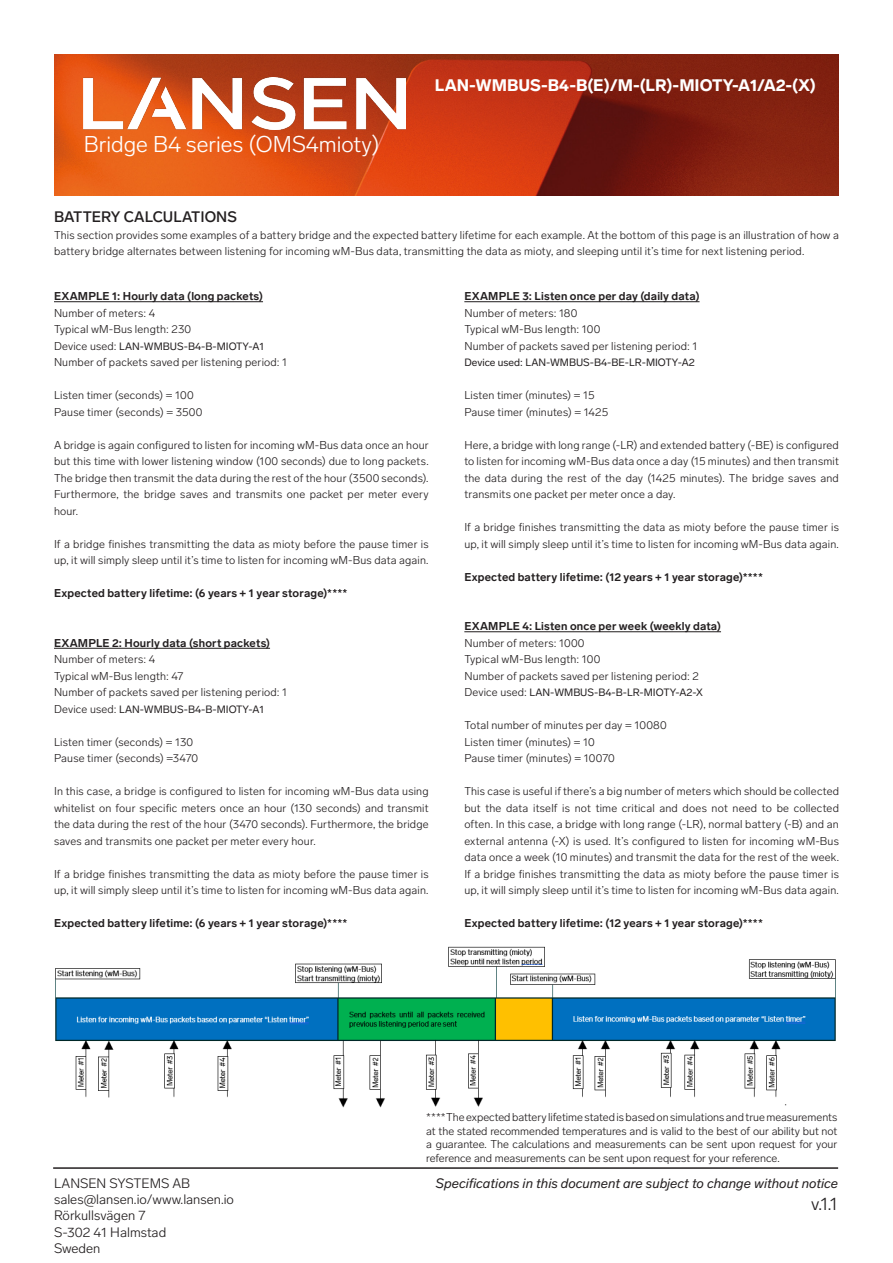
<style>
.page{position:relative;width:893px;height:1263px;background:#fff}
.page>*{position:absolute;margin:0;border:0;box-sizing:border-box;transform-origin:0 0}
.t1{font:300 22.5px "Lab Grotesque";color:#fff}
.t2{font:300 18px "Lab Grotesque";color:#231f20}
.t3{font:900 16.5px "Lab Grotesque";color:#fff}
.t4{font:500 15px "Lab Grotesque";color:#231f20}
.t5{font:300 13.5px "Lab Grotesque";color:#231f20}
.t6{font:italic 13.5px "Lab Grotesque";color:#231f20}
.tekniktext{font:300 11.25px/16.5px "Lab Grotesque";letter-spacing:.015em;color:#231f20}
.tekniktext-2{font:700 11.25px "Lab Grotesque";letter-spacing:.015em;color:#231f20}
.tekniktext-3{font:10.5px "Lab Grotesque";color:#231f20}
.s1{font-weight:300;font-size:11.25px}
</style>
<div class="page">
<img style="left:54px;top:54px;width:785px;height:142px">
<img style="left:84px;top:77px;width:321px;height:52px">
<hr style="left:53px;top:1167px;width:785px;height:2px;background:#231f20">
<hr style="left:54px;top:301px;width:209px;height:1px;background:#231f20">
<hr style="left:54px;top:648px;width:216px;height:1px;background:#231f20">
<hr style="left:464px;top:301px;width:235px;height:1px;background:#231f20">
<hr style="left:464px;top:631px;width:257px;height:1px;background:#231f20">
<img style="left:55px;top:946px;width:781px;height:162px">
<p class="t1" style="left:84px;top:130px;width:297px">Bridge B4 series (OMS4mioty)</p>
<p class="t3" style="left:435px;top:74px;width:383px">LAN-WMBUS-B4-B(E)/M-(LR)-MIOTY-A1/A2-(X)</p>
<p class="t4" style="left:54px;top:207px;width:185px">BATTERY CALCULATIONS</p>
<p class="tekniktext" style="left:54px;top:226px;width:786px">This section provides some examples of a battery bridge and the expected battery lifetime for each example. At the bottom of this page is an illustration of how a battery bridge alternates between listening for incoming wM-Bus data, transmitting the data as mioty, and sleeping until it’s time for next listening period.</p>
<p class="tekniktext-2" style="left:54px;top:288px;width:211px">EXAMPLE 1: Hourly data (long packets)</p>
<p class="tekniktext" style="left:54px;top:304px;width:139px">Number of meters: 4<br>Typical wM-Bus length: 230</p>
<p class="tekniktext-3" style="left:54px;top:339px;width:212px"><span class="s1">Device used:</span> LAN-WMBUS-B4-B-MIOTY-A1</p>
<p class="tekniktext" style="left:54px;top:354px;width:235px">Number of packets saved per listening period: 1</p>
<p class="tekniktext" style="left:54px;top:387px;width:141px">Listen timer (seconds) = 100</p>
<p class="tekniktext" style="left:54px;top:403px;width:150px">Pause timer (seconds) = 3500</p>
<p class="tekniktext" style="left:54px;top:436px;width:376px;text-align:justify">A bridge is again configured to listen for incoming wM-Bus data once an hour but this time with lower listening window (100 seconds) due to long packets.<br>The bridge then transmit the data during the rest of the hour (3500 seconds).<br>Furthermore, the bridge saves and transmits one packet per meter every hour.</p>
<p class="tekniktext" style="left:54px;top:535px;width:376px">If a bridge finishes transmitting the data as mioty before the pause timer is up, it will simply sleep until it’s time to listen for incoming wM-Bus data again.</p>
<p class="tekniktext-2" style="left:54px;top:585px;width:295px">Expected battery lifetime: (6 years + 1 year storage)****</p>
<p class="tekniktext-2" style="left:54px;top:635px;width:218px">EXAMPLE 2: Hourly data (short packets)</p>
<p class="tekniktext" style="left:54px;top:651px;width:131px">Number of meters: 4<br>Typical wM-Bus length: 47</p>
<p class="tekniktext" style="left:54px;top:684px;width:235px">Number of packets saved per listening period: 1</p>
<p class="tekniktext-3" style="left:54px;top:702px;width:212px"><span class="s1">Device used:</span> LAN-WMBUS-B4-B-MIOTY-A1</p>
<p class="tekniktext" style="left:54px;top:733px;width:141px">Listen timer (seconds) = 130</p>
<p class="tekniktext" style="left:54px;top:750px;width:146px">Pause timer (seconds) =3470</p>
<p class="tekniktext" style="left:54px;top:783px;width:376px;text-align:justify">In this case, a bridge is configured to listen for incoming wM-Bus data using whitelist on four specific meters once an hour (130 seconds) and transmit the data during the rest of the hour (3470 seconds). Furthermore, the bridge saves and transmits one packet per meter every hour.</p>
<p class="tekniktext" style="left:54px;top:865px;width:376px">If a bridge finishes transmitting the data as mioty before the pause timer is up, it will simply sleep until it’s time to listen for incoming wM-Bus data again.</p>
<p class="tekniktext-2" style="left:54px;top:915px;width:295px">Expected battery lifetime: (6 years + 1 year storage)****</p>
<p class="tekniktext-2" style="left:464px;top:288px;width:237px">EXAMPLE 3: Listen once per day (daily data)</p>
<p class="tekniktext" style="left:464px;top:304px;width:138px">Number of meters: 180<br>Typical wM-Bus length: 100</p>
<p class="tekniktext" style="left:464px;top:337px;width:235px">Number of packets saved per listening period: 1</p>
<p class="tekniktext-3" style="left:464px;top:355px;width:232px">Device used: LAN-WMBUS-B4-BE-LR-MIOTY-A2</p>
<p class="tekniktext" style="left:464px;top:387px;width:132px">Listen timer (minutes) = 15</p>
<p class="tekniktext" style="left:464px;top:403px;width:146px">Pause timer (minutes) = 1425</p>
<p class="tekniktext" style="left:464px;top:436px;width:376px;text-align:justify">Here, a bridge with long range (-LR) and extended battery (-BE) is configured to listen for incoming wM-Bus data once a day (15 minutes) and then transmit the data during the rest of the day (1425 minutes). The bridge saves and transmits one packet per meter once a day.</p>
<p class="tekniktext" style="left:464px;top:519px;width:376px">If a bridge finishes transmitting the data as mioty before the pause timer is up, it will simply sleep until it’s time to listen for incoming wM-Bus data again.</p>
<p class="tekniktext-2" style="left:464px;top:569px;width:300px">Expected battery lifetime: (12 years + 1 year storage)****</p>
<p class="tekniktext-2" style="left:464px;top:618px;width:258px">EXAMPLE 4: Listen once per week (weekly data)</p>
<p class="tekniktext" style="left:464px;top:634px;width:138px">Number of meters: 1000<br>Typical wM-Bus length: 100</p>
<p class="tekniktext" style="left:464px;top:667px;width:236px">Number of packets saved per listening period: 2</p>
<p class="tekniktext-3" style="left:464px;top:685px;width:240px"><span class="s1">Device used:</span> LAN-WMBUS-B4-B-LR-MIOTY-A2-X</p>
<p class="tekniktext" style="left:464px;top:717px;width:204px">Total number of minutes per day = 10080</p>
<p class="tekniktext" style="left:464px;top:733px;width:132px">Listen timer (minutes) = 10</p>
<p class="tekniktext" style="left:464px;top:750px;width:152px">Pause timer (minutes) = 10070</p>
<p class="tekniktext" style="left:464px;top:783px;width:376px;text-align:justify">This case is useful if there’s a big number of meters which should be collected but the data itself is not time critical and does not need to be collected often. In this case, a bridge with long range (-LR), normal battery (-B) and an external antenna (-X) is used. It’s configured to listen for incoming wM-Bus data once a week (10 minutes) and transmit the data for the rest of the week.<br>If a bridge finishes transmitting the data as mioty before the pause timer is up, it will simply sleep until it’s time to listen for incoming wM-Bus data again.</p>
<p class="tekniktext-2" style="left:464px;top:915px;width:300px">Expected battery lifetime: (12 years + 1 year storage)****</p>
<p class="t5" style="left:54px;top:1174px;width:138px">LANSEN SYSTEMS AB</p>
<p class="t5" style="left:54px;top:1191px;width:182px">sales@lansen.io/www.lansen.io</p>
<p class="t5" style="left:54px;top:1207px;width:93px">Rörkullsvägen 7</p>
<p class="t5" style="left:54px;top:1223px;width:114px">S-302 41 Halmstad</p>
<p class="t5" style="left:54px;top:1239px;width:48px">Sweden</p>
<p class="tekniktext" style="left:426px;top:1110px;width:413px;line-height:13.5px;text-align:justify">****The expected battery lifetime stated is based on simulations and true measurements at the stated recommended temperatures and is valid to the best of our ability but not a guarantee. The calculations and measurements can be sent upon request for your reference and measurements can be sent upon request for your reference.</p>
<p class="t6" style="left:435px;top:1174px;width:404px">Specifications in this document are subject to change without notice</p>
<p class="t2" style="left:811px;top:1192px;width:28px">v.1.1</p>
</div>
